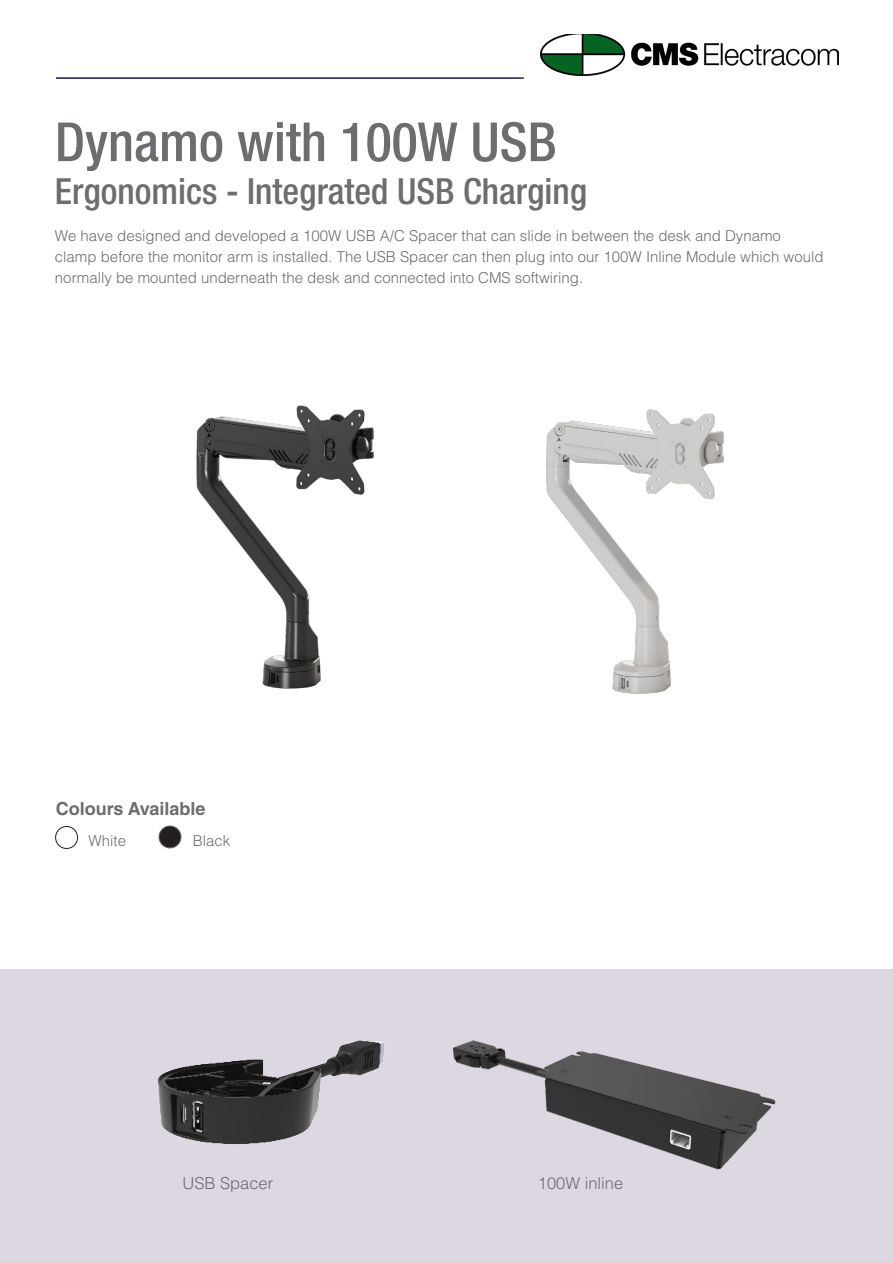
<style>
.page{position:relative;width:893px;height:1263px;background:#fff}
.page>*{position:absolute;margin:0;border:0;box-sizing:border-box;transform-origin:0 0}
.Heading_1{font:500 condensed 54px "Helvetica Neue LT Std";color:#6c6d70}
.Heading_2{font:500 condensed 36px "Helvetica Neue LT Std";color:#6c6d70}
.Sub_Heading_12pt{font:700 18px "Helvetica LT Std";color:#6c6d70}
.t1{font:300 16.5px "Helvetica LT Std";color:#6c6d70}
.Body_Text_10pt{font:300 15px/21px "Helvetica LT Std";color:#6c6d70}
</style>
<div class="page">
<img style="left:540px;top:35px;width:299px;height:40px">
<hr style="left:56px;top:77px;width:468px;height:2px;background:#25154b">
<div style="left:55px;top:826px;width:23px;height:23px;border:1px solid #231f20;border-radius:50%"></div>
<div style="left:159px;top:826px;width:22px;height:22px;background:#231f20;border-radius:50%"></div>
<div style="left:159px;top:826px;width:22px;height:22px;border:1px solid #6c6d70;border-radius:50%"></div>
<div style="left:0;top:969px;width:892px;height:294px;background:#dcd7e1"></div>
<img style="left:157px;top:1040px;width:227px;height:104px">
<img style="left:196px;top:405px;width:178px;height:284px">
<img style="left:452px;top:1040px;width:324px;height:130px">
<img style="left:546px;top:409px;width:178px;height:285px">
<p class="Heading_1" style="left:55px;top:110px;width:503px">Dynamo with 100W USB</p>
<p class="Heading_2" style="left:55px;top:169px;width:533px">Ergonomics - Integrated USB Charging</p>
<p class="Body_Text_10pt" style="left:55px;top:225px;width:770px">We have designed and developed a 100W USB A/C Spacer that can slide in between the desk and Dynamo clamp before the monitor arm is installed. The USB Spacer can then plug into our 100W Inline Module which would normally be mounted underneath the desk and connected into CMS softwiring.</p>
<p class="Sub_Heading_12pt" style="left:56px;top:798px;width:151px">Colours Available</p>
<p class="Body_Text_10pt" style="left:88px;top:830px;width:39px">White</p>
<p class="Body_Text_10pt" style="left:193px;top:830px;width:39px">Black</p>
<p class="t1" style="left:182px;top:1173px;width:92px">USB Spacer</p>
<p class="t1" style="left:538px;top:1173px;width:87px">100W inline</p>
</div>
